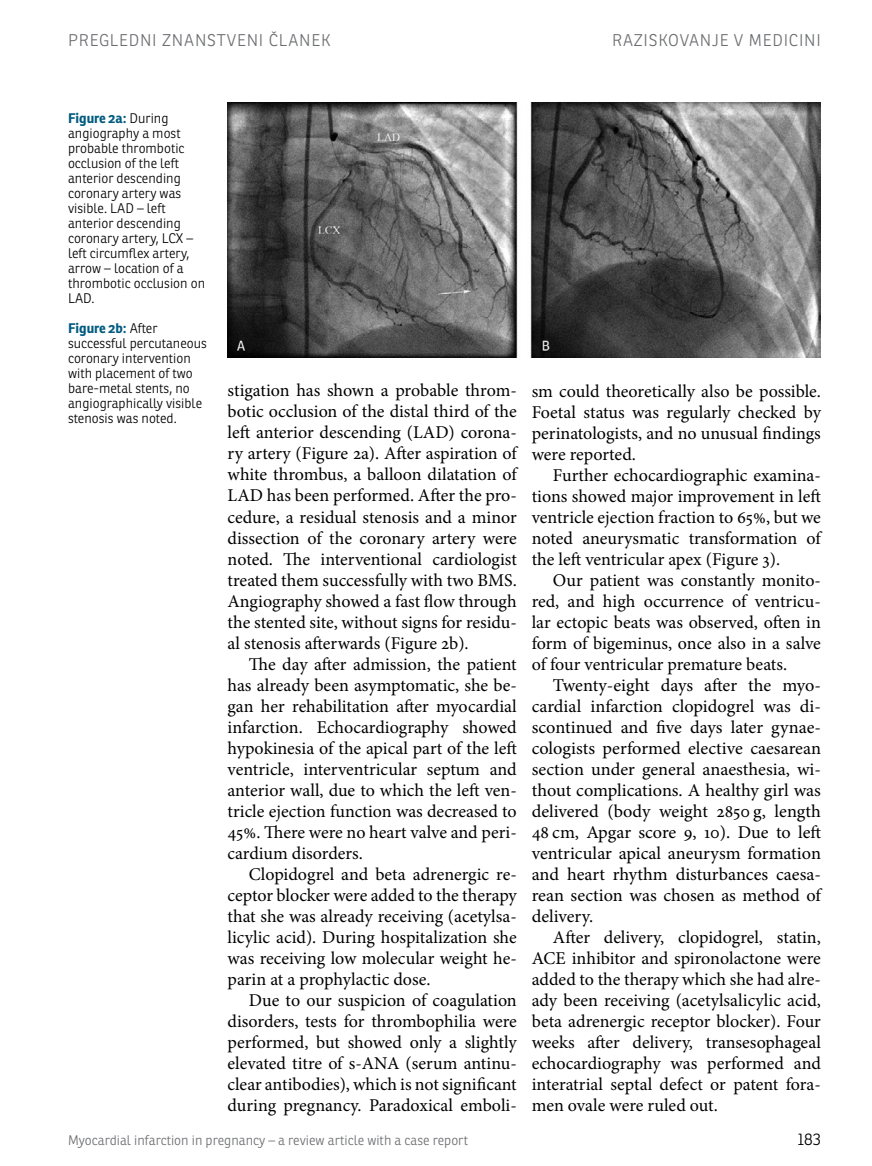
<style>
.page{position:relative;width:872px;height:1166px;background:#fff}
.page>*{position:absolute;margin:0;border:0;box-sizing:border-box;transform-origin:0 0}
.t1{font:18px/21px "Minion Pro";color:#000;text-align:justify}
.t2{font:300 16.5px "Ronnia";letter-spacing:.05em;color:#6d6e71}
.t3{font:300 16.5px "Ronnia";color:#000}
.t4{font:300 13.5px/15px "Ronnia";color:#000}
.t5{font:300 13.5px "Ronnia";color:#6d6e71}
.s1{font-weight:700;color:#005b7f}
</style>
<div class="page">
<img style="left:227px;top:102px;width:594px;height:256px">
<p class="t2" style="left:68px;top:30px;width:262px">Pregledni znanstveni članek</p>
<p class="t2" style="left:612px;top:30px;width:11px">Raz</p>
<p class="t2" style="left:643px;top:30px;width:179px">iskovanje v m edicini</p>
<p class="t4" style="left:68px;top:111px;width:139px"><span class="s1">Figure 2a:</span> During angiography a most probable thrombotic occlusion of the left anterior descending coronary artery was visible. LAD – left anterior descending coronary artery, LCX – left circumflex artery, arrow – location of a thrombotic occlusion on<br>LAD.</p>
<p class="t4" style="left:68px;top:321px;width:140px"><span class="s1">Figure 2b:</span> After successful percutaneous coronary intervention with placement of two bare-metal stents, no angiographically visible stenosis was noted.</p>
<p class="t1" style="left:227px;top:380px;width:291px">stigation has shown a probable throm&shy;botic occlusion of the distal third of the left anterior descending (LAD) corona&shy;ry artery (Figure 2a). After aspiration of white thrombus, a balloon dilatation of LAD has been performed. After the pro&shy;cedure, a residual stenosis and a minor dissection of the coronary artery were noted. The interventional cardiologist treated them successfully with two BMS.<br>Angiography showed a fast flow through the stented site, without signs for residu&shy;al stenosis afterwards (Figure 2b).</p>
<p class="t1" style="left:227px;top:653px;width:291px;text-indent:21px">The day after admission, the patient has already been asymptomatic, she be&shy;gan her rehabilitation after myocardial infarction. Echocardiography showed hypokinesia of the apical part of the left ventricle, interventricular septum and anterior wall, due to which the left ven&shy;tricle ejection function was decreased to 45%. There were no heart valve and peri&shy;cardium disorders.</p>
<p class="t1" style="left:227px;top:863px;width:291px;text-indent:21px">Clopidogrel and beta adrenergic re&shy;ceptor blocker were added to the therapy that she was already receiving (acetylsa&shy;licylic acid). During hospitalization she was receiving low molecular weight he&shy;parin at a prophylactic dose.</p>
<p class="t1" style="left:227px;top:989px;width:291px;text-indent:21px">Due to our suspicion of coagulation disorders, tests for thrombophilia were performed, but showed only a slightly elevated titre of s-ANA (serum antinu&shy;clear antibodies), which is not significant during pregnancy. Paradoxical emboli-</p>
<p class="t1" style="left:532px;top:380px;width:291px">sm could theoretically also be possible.<br>Foetal status was regularly checked by perinatologists, and no unusual findings were reported.</p>
<p class="t1" style="left:532px;top:464px;width:291px;text-indent:21px">Further echocardiographic examina&shy;tions showed major improvement in left ventricle ejection fraction to 65%, but we noted aneurysmatic transformation of the left ventricular apex (Figure 3).</p>
<p class="t1" style="left:532px;top:569px;width:291px;text-indent:21px">Our patient was constantly monito&shy;red, and high occurrence of ventricu&shy;lar ectopic beats was observed, often in form of bigeminus, once also in a salve of four ventricular premature beats.</p>
<p class="t1" style="left:531px;top:674px;width:291px;text-indent:21px">Twenty-eight days after the myo&shy;cardial infarction clopidogrel was di&shy;scontinued and five days later gynae&shy;cologists performed elective caesarean section under general anaesthesia, wi&shy;thout complications. A healthy girl was delivered (body weight 2850 g, length 48 cm, Apgar score 9, 10). Due to left ventricular apical aneurysm formation and heart rhythm disturbances caesa&shy;rean section was chosen as method of delivery.</p>
<p class="t1" style="left:531px;top:926px;width:291px;text-indent:21px">After delivery, clopidogrel, statin, ACE inhibitor and spironolactone were added to the therapy which she had alre&shy;ady been receiving (acetylsalicylic acid, beta adrenergic receptor blocker). Four weeks after delivery, transesophageal echocardiography was performed and interatrial septal defect or patent fora&shy;men ovale were ruled out.</p>
<p class="t5" style="left:68px;top:1131px;width:401px">Myocardial infarction in pregnancy – a review article with a case report</p>
<p class="t3" style="left:797px;top:1128px;width:25px">183</p>
</div>
